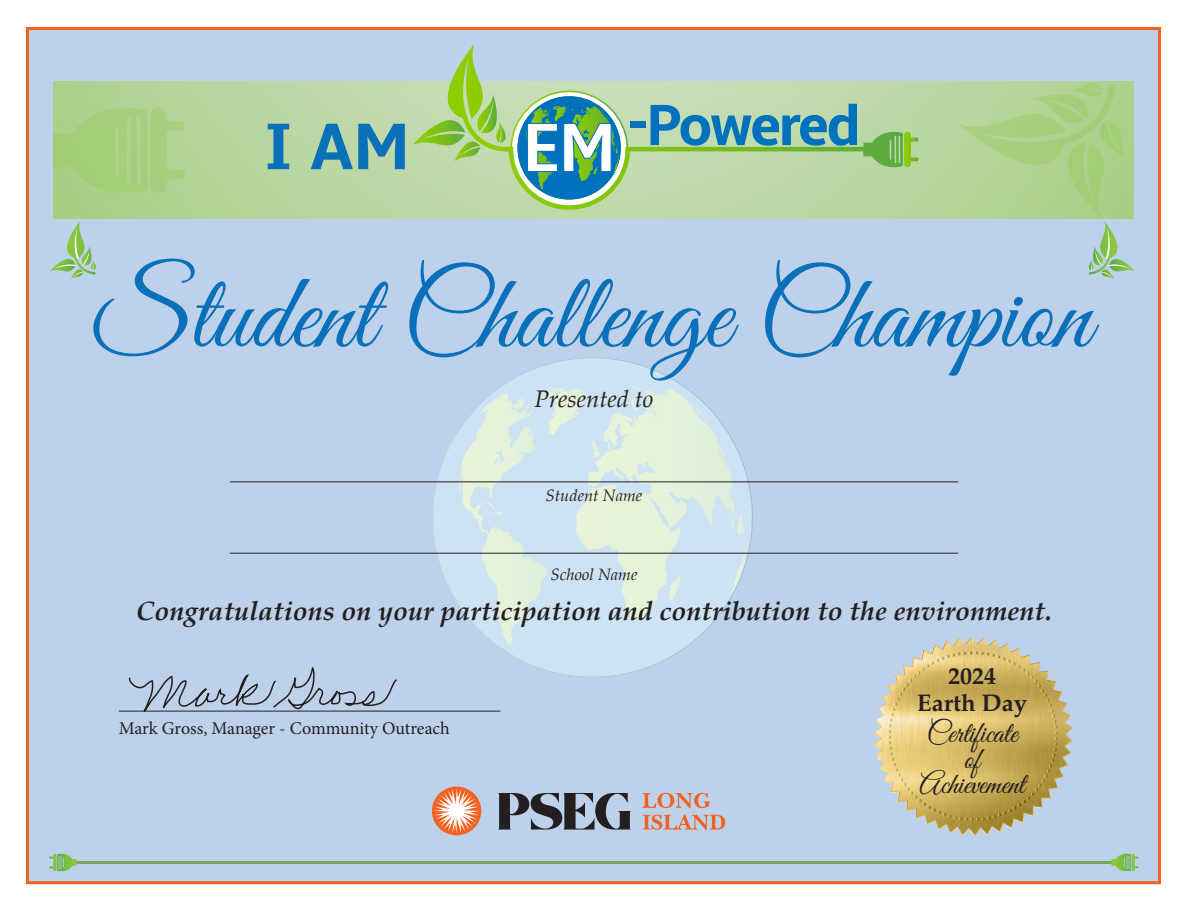
<style>
.page{position:relative;width:1188px;height:918px;background:#fff}
.page>*{position:absolute;margin:0;border:0;box-sizing:border-box;transform-origin:0 0}
.t1{font:108px "Great Vibes";color:#0970b9}
.t2{font:700 68.4px "Amble";color:#0970b9}
.t3{font:30px "Great Vibes";color:#231f20}
.t4{font:italic 700 27px "Palatino";color:#231f20}
.t5{font:700 24px "Palatino";color:#231f20}
.t6{font:italic 24px "Palatino";color:#231f20}
.t7{font:18px "Minion Pro";letter-spacing:-.005em;color:#231f20}
.t8{font:italic 16.5px "Palatino";color:#231f20}
</style>
<div class="page">
<div style="left:26px;top:27px;width:1135px;height:857px;background:#bed1ea;border:3px solid #f26221"></div>
<svg style="left:433px;top:358px;width:320px;height:319px;background:#d4e6e8"></svg>
<svg style="left:634px;top:387px;width:7px;height:3px"></svg>
<svg style="left:550px;top:388px;width:5px;height:3px"></svg>
<svg style="left:516px;top:399px;width:7px;height:5px"></svg>
<svg style="left:600px;top:396px;width:4px;height:5px"></svg>
<svg style="left:631px;top:397px;width:3px;height:10px"></svg>
<svg style="left:569px;top:389px;width:7px;height:4px"></svg>
<svg style="left:592px;top:440px;width:4px;height:16px"></svg>
<svg style="left:666px;top:387px;width:6px;height:5px"></svg>
<svg style="left:485px;top:501px;width:18px;height:14px"></svg>
<svg style="left:668px;top:575px;width:11px;height:25px"></svg>
<svg style="left:496px;top:393px;width:13px;height:7px"></svg>
<svg style="left:736px;top:514px;width:11px;height:49px"></svg>
<img style="left:54px;top:81px;width:1080px;height:137px">
<hr style="left:230px;top:553px;width:728px;height:1px;background:#231f20">
<hr style="left:230px;top:482px;width:728px;height:1px;background:#231f20">
<svg style="left:904px;top:132px;width:14px;height:35px"></svg>
<svg style="left:413px;top:69px;width:210px;height:141px;background:#9ec9a0"></svg>
<div style="left:630px;top:122px;width:16px;height:6px;background:#0071bc"></div>
<svg style="left:651px;top:104px;width:206px;height:42px;background:#69aab5"></svg>
<div style="left:432px;top:787px;width:49px;height:48px;background:#f26221;border-radius:50%"></div>
<svg style="left:434px;top:789px;width:45px;height:44px"></svg>
<svg style="left:498px;top:793px;width:133px;height:37px"></svg>
<svg style="left:643px;top:793px;width:67px;height:15px"></svg>
<svg style="left:643px;top:815px;width:82px;height:15px"></svg>
<hr style="left:72px;top:861px;width:1047px;height:3px;background:#74a85e">
<hr style="left:119px;top:711px;width:381px;height:1px;background:#231f20">
<svg style="left:1111px;top:854px;width:28px;height:17px"></svg>
<svg style="left:49px;top:854px;width:28px;height:17px"></svg>
<svg style="left:53px;top:107px;width:132px;height:86px;background:#a8cf81"></svg>
<img style="left:874px;top:637px;width:199px;height:199px">
<svg style="left:50px;top:221px;width:46px;height:57px"></svg>
<svg style="left:958px;top:83px;width:176px;height:195px"></svg>
<svg style="left:118px;top:666px;width:280px;height:46px"></svg>
<p class="t2" style="left:264px;top:107px;width:147px">I AM</p>
<p class="t1" style="left:93px;top:255px;width:999px">Student Challenge Champion</p>
<p class="t6" style="left:535px;top:379px;width:120px">Presented to</p>
<p class="t8" style="left:546px;top:481px;width:98px">Student Name</p>
<p class="t8" style="left:551px;top:561px;width:88px">School Name</p>
<p class="t4" style="left:136px;top:589px;width:917px">Congratulations on your participation and contribution to the environment.</p>
<p class="t7" style="left:119px;top:716px;width:332px">Mark Gross, Manager - Community Outreach</p>
<p class="t5" style="left:948px;top:655px;width:49px">2024</p>
<p class="t5" style="left:917px;top:682px;width:111px">Earth Day</p>
<p class="t3" style="left:927px;top:716px;width:92px">Certificate</p>
<p class="t3" style="left:964px;top:742px;width:17px">of</p>
<p class="t3" style="left:919px;top:767px;width:107px">Achievement</p>
</div>
